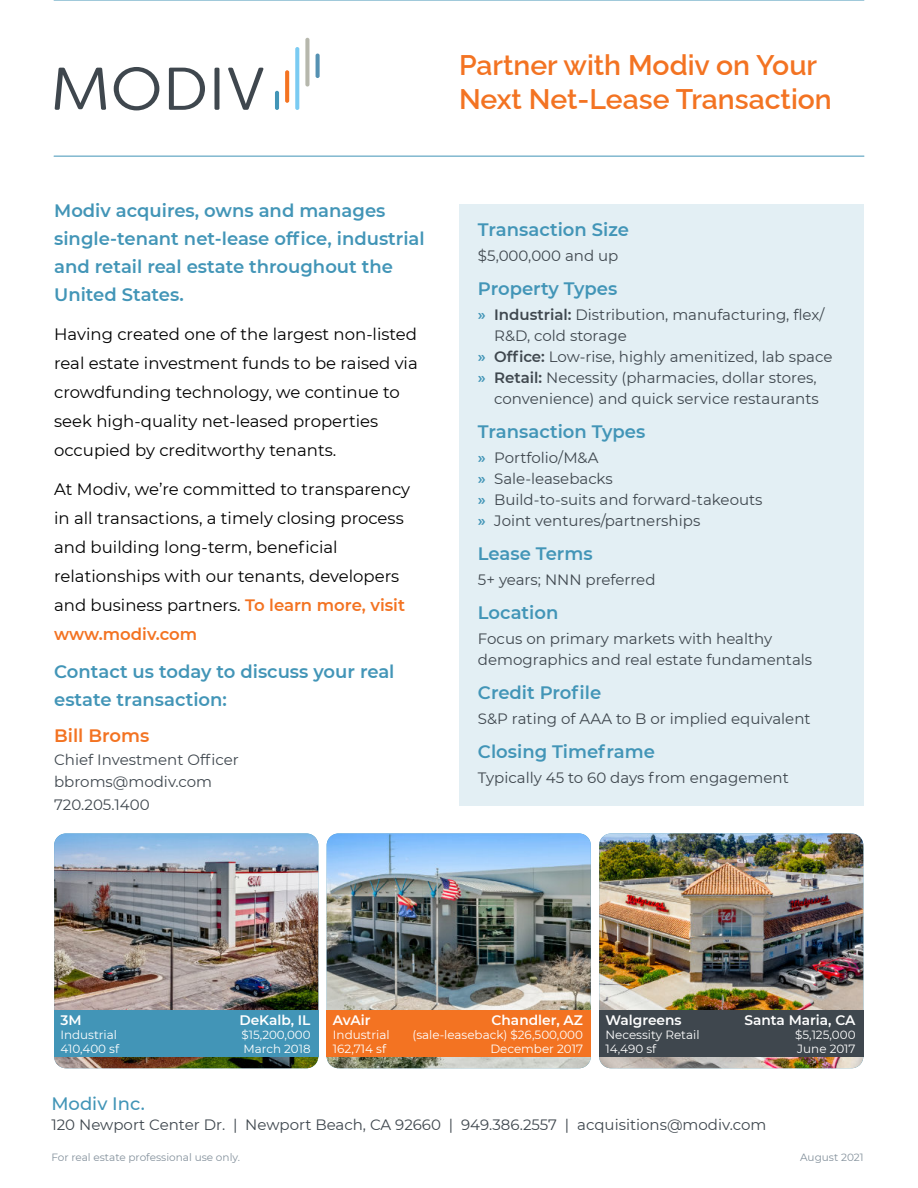
<style>
.page{position:relative;width:918px;height:1188px;background:#fff}
.page>*{position:absolute;margin:0;border:0;box-sizing:border-box;transform-origin:0 0}
.t1{font:600 28.35px/34px "Raleway";color:#f37322}
.t2{font:600 18px/27.9px "Montserrat";color:#4295b7}
.t3{font:500 18px "Montserrat";color:#4295b7}
.t4{font:600 18px "Montserrat";color:#f37322}
.t5{font:16.5px/28.8px "Montserrat";color:#000}
.t6{font:15px/21px "Montserrat";color:#3f474e}
.t7{font:600 13.8px "Montserrat";color:#fff}
.t8{font:12px/13.6px "Montserrat";color:#fff}
.t9{font:11.85px/13.6px "Montserrat";color:#fff}
.t10{font:10.5px "Montserrat";color:#84919c}
.s1{font-weight:600;color:#f37322}
.s2{font-weight:600;color:#4295b7}
.s3{font-weight:600}
</style>
<div class="page">
<div style="left:459px;top:204px;width:405px;height:601px;background:#e3eff4"></div>
<img style="left:54px;top:833px;width:264px;height:235px;border-radius:12px">
<div style="left:54px;top:1011px;width:264px;height:46px;background:#4295b7"></div>
<img style="left:327px;top:833px;width:264px;height:235px;border-radius:12px">
<div style="left:327px;top:1011px;width:264px;height:46px;background:#f37322"></div>
<img style="left:599px;top:833px;width:264px;height:235px;border-radius:12px">
<div style="left:599px;top:1011px;width:264px;height:46px;background:#3f474e"></div>
<svg style="left:55px;top:68px;width:51px;height:42px"></svg>
<svg style="left:114px;top:67px;width:45px;height:43px"></svg>
<svg style="left:169px;top:68px;width:36px;height:42px"></svg>
<hr style="left:215px;top:68px;width:4px;height:42px;background:#3f474e;border-radius:2px">
<svg style="left:228px;top:68px;width:36px;height:42px"></svg>
<hr style="left:275px;top:91px;width:4px;height:19px;background:#4295b7;border-radius:2px">
<svg style="left:285px;top:70px;width:4px;height:33px"></svg>
<svg style="left:295px;top:47px;width:4px;height:63px"></svg>
<svg style="left:305px;top:38px;width:4px;height:49px"></svg>
<svg style="left:316px;top:54px;width:4px;height:24px"></svg>
<hr style="left:54px;top:156px;width:810px;height:1px;background:#4295b7">
<hr style="left:54px;top:0;width:810px;height:1px;background:#4295b7">
<p class="t2" style="left:54px;top:197px;width:372px">Modiv acquires, owns and manages single-tenant net-lease office, industrial and retail real estate throughout the United States.</p>
<p class="t5" style="left:54px;top:320px;width:365px">Having created one of the largest non-listed real estate investment funds to be raised via crowdfunding technology, we continue to seek high-quality net-leased properties occupied by creditworthy tenants.</p>
<p class="t5" style="left:54px;top:475px;width:358px">At Modiv, we’re committed to transparency in all transactions, a timely closing process and building long-term, beneficial relationships with our tenants, developers and business partners. <span class="s1">To learn more, visit www.modiv.com</span></p>
<p class="t2" style="left:54px;top:658px;width:342px">Contact us today to discuss your real estate transaction:</p>
<p class="t4" style="left:54px;top:725px;width:97px">Bill Broms</p>
<p class="t6" style="left:54px;top:748px;width:186px;line-height:22.5px">Chief Investment Officer bbroms@modiv.com<br>720.205.1400</p>
<h1 class="t1" style="left:459px;top:48px;width:374px">Partner with Modiv on Your<br>Next Net-Lease Transaction</h1>
<p class="t2" style="left:478px;top:216px;width:153px">Transaction Size</p>
<p class="t6" style="left:478px;top:245px;width:142px">$5,000,000 and up</p>
<p class="t2" style="left:478px;top:275px;width:141px">Property Types</p>
<p class="t6" style="left:478px;top:304px;width:348px"><span class="s2">»</span> <span class="s3">Industrial:</span> Distribution, manufacturing, flex/</p>
<p class="t6" style="left:494px;top:325px;width:134px">R&amp;D, cold storage</p>
<p class="t6" style="left:478px;top:346px;width:356px"><span class="s2">»</span> <span class="s3">Office:</span> Low-rise, highly amenitized, lab space</p>
<p class="t6" style="left:478px;top:367px;width:340px"><span class="s2">»</span> <span class="s3">Retail:</span> Necessity (pharmacies, dollar stores,</p>
<p class="t6" style="left:494px;top:388px;width:326px">convenience) and quick service restaurants</p>
<p class="t2" style="left:478px;top:417px;width:169px">Transaction Types</p>
<p class="t6" style="left:478px;top:447px;width:286px"><span class="s2">»</span> Portfolio/M&amp;A<br><span class="s2">»</span> Sale-leasebacks<br><span class="s2">»</span> Build-to-suits and forward-takeouts <span class="s2">»</span> Joint ventures/partnerships</p>
<p class="t2" style="left:478px;top:539px;width:116px">Lease Terms</p>
<p class="t6" style="left:478px;top:569px;width:179px">5+ years; NNN preferred</p>
<p class="t2" style="left:478px;top:598px;width:82px">Location</p>
<p class="t6" style="left:478px;top:628px;width:336px">Focus on primary markets with healthy demographics and real estate fundamentals</p>
<p class="t2" style="left:478px;top:678px;width:125px">Credit Profile</p>
<p class="t6" style="left:478px;top:708px;width:334px">S&amp;P rating of AAA to B or implied equivalent</p>
<p class="t2" style="left:478px;top:737px;width:178px">Closing Timeframe</p>
<p class="t6" style="left:478px;top:767px;width:312px">Typically 45 to 60 days from engagement</p>
<p class="t7" style="left:60px;top:1012px;width:23px">3M</p>
<p class="t8" style="left:60px;top:1028px;width:60px">Industrial<br>410,400 sf</p>
<p class="t7" style="left:239px;top:1012px;width:73px">DeKalb, IL</p>
<p class="t9" style="left:242px;top:1028px;width:70px">$15,200,000<br>March 2018</p>
<p class="t7" style="left:333px;top:1012px;width:39px">AvAir</p>
<p class="t8" style="left:333px;top:1028px;width:58px">Industrial<br>162,714 sf</p>
<p class="t7" style="left:492px;top:1012px;width:93px">Chandler, AZ</p>
<p class="t8" style="left:412px;top:1028px;width:172px;text-align:right">(sale-leaseback) $26,500,000<br>December 2017</p>
<p class="t7" style="left:606px;top:1012px;width:78px">Walgreens</p>
<p class="t8" style="left:606px;top:1028px;width:96px">Necessity Retail<br>14,490 sf</p>
<p class="t7" style="left:744px;top:1012px;width:113px">Santa Maria, CA</p>
<p class="t8" style="left:795px;top:1028px;width:62px">$5,125,000<br>June 2017</p>
<p class="t3" style="left:51px;top:1092px;width:95px">Modiv Inc.</p>
<p class="t6" style="left:51px;top:1114px;width:716px">120 Newport Center Dr. | Newport Beach, CA 92660 | 949.386.2557 | acquisitions@modiv.com</p>
<p class="t10" style="left:51px;top:1151px;width:190px">For real estate professional use only.</p>
<p class="t10" style="left:800px;top:1151px;width:65px">August 2021</p>
</div>
